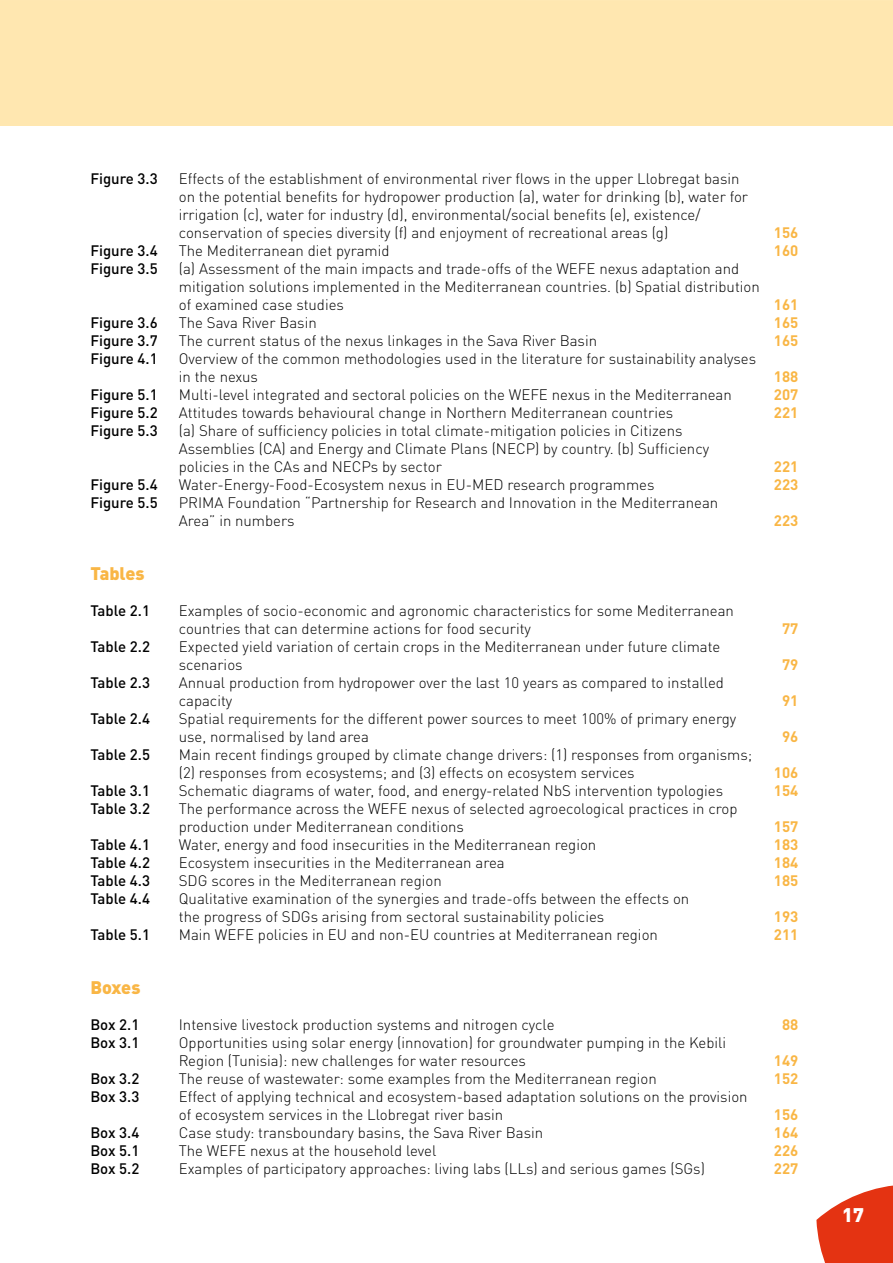
<style>
.page{position:relative;width:893px;height:1263px;background:#fff}
.page>*{position:absolute;margin:0;border:0;box-sizing:border-box;transform-origin:0 0}
.t1{font:900 19.5px "DIN Pro";color:#fff}
.t2{font:900 18px "DIN Pro";color:#f9b645}
.t3{font:300 15px "DIN Pro";color:#000}
.t4{font:500 15px "DIN Pro";color:#000}
.t5{font:700 15px "DIN Pro";color:#f9b645}
</style>
<div class="page">
<svg style="left:816px;top:1185px;width:77px;height:78px"></svg>
<div style="left:0;top:0;width:893px;height:126px;background:#ffe7b0"></div>
<hr style="left:0;top:0;width:893px;height:1px;background:#fff3cc">
<p class="t4" style="left:90px;top:166px;width:69px">Figure 3.3</p>
<p class="t3" style="left:179px;top:167px;width:562px">Effects of the establishment of environmental river flows in the upper Llobregat basin</p>
<p class="t3" style="left:179px;top:185px;width:571px">on the potential benefits for hydropower production (a), water for drinking (b), water for</p>
<p class="t3" style="left:179px;top:203px;width:523px">irrigation (c), water for industry (d), environmental/social benefits (e), existence/</p>
<p class="t3" style="left:179px;top:221px;width:491px">conservation of species diversity (f) and enjoyment of recreational areas (g)</p>
<p class="t5" style="left:774px;top:220px;width:26px">156</p>
<p class="t4" style="left:90px;top:238px;width:69px">Figure 3.4</p>
<p class="t3" style="left:179px;top:239px;width:212px">The Mediterranean diet pyramid</p>
<p class="t5" style="left:774px;top:238px;width:26px">160</p>
<p class="t4" style="left:90px;top:256px;width:69px">Figure 3.5</p>
<p class="t3" style="left:179px;top:257px;width:562px">(a) Assessment of the main impacts and trade-offs of the WEFE nexus adaptation and</p>
<p class="t3" style="left:179px;top:275px;width:582px">mitigation solutions implemented in the Mediterranean countries. (b) Spatial distribution</p>
<p class="t3" style="left:179px;top:293px;width:167px">of examined case studies</p>
<p class="t5" style="left:774px;top:292px;width:26px">161</p>
<p class="t4" style="left:90px;top:310px;width:69px">Figure 3.6</p>
<p class="t3" style="left:179px;top:311px;width:139px">The Sava River Basin</p>
<p class="t5" style="left:774px;top:310px;width:26px">165</p>
<p class="t4" style="left:90px;top:328px;width:69px">Figure 3.7</p>
<p class="t3" style="left:179px;top:329px;width:420px">The current status of the nexus linkages in the Sava River Basin</p>
<p class="t5" style="left:774px;top:328px;width:26px">165</p>
<p class="t4" style="left:90px;top:346px;width:69px">Figure 4.1</p>
<p class="t3" style="left:179px;top:347px;width:579px">Overview of the common methodologies used in the literature for sustainability analyses</p>
<p class="t3" style="left:179px;top:365px;width:81px">in the nexus</p>
<p class="t5" style="left:774px;top:364px;width:26px">188</p>
<p class="t4" style="left:90px;top:382px;width:69px">Figure 5.1</p>
<p class="t3" style="left:179px;top:383px;width:554px">Multi-level integrated and sectoral policies on the WEFE nexus in the Mediterranean</p>
<p class="t5" style="left:774px;top:382px;width:26px">207</p>
<p class="t4" style="left:90px;top:400px;width:69px">Figure 5.2</p>
<p class="t3" style="left:179px;top:401px;width:496px">Attitudes towards behavioural change in Northern Mediterranean countries</p>
<p class="t5" style="left:774px;top:400px;width:26px">221</p>
<p class="t4" style="left:90px;top:418px;width:69px">Figure 5.3</p>
<p class="t3" style="left:179px;top:419px;width:505px">(a) Share of sufficiency policies in total climate-mitigation policies in Citizens</p>
<p class="t3" style="left:179px;top:437px;width:532px">Assemblies (CA) and Energy and Climate Plans (NECP) by country. (b) Sufficiency</p>
<p class="t3" style="left:179px;top:455px;width:264px">policies in the CAs and NECPs by sector</p>
<p class="t5" style="left:774px;top:454px;width:26px">221</p>
<p class="t4" style="left:90px;top:472px;width:69px">Figure 5.4</p>
<p class="t3" style="left:179px;top:473px;width:477px">Water-Energy-Food-Ecosystem nexus in EU-MED research programmes</p>
<p class="t5" style="left:774px;top:472px;width:26px">223</p>
<p class="t4" style="left:90px;top:490px;width:69px">Figure 5.5</p>
<p class="t3" style="left:179px;top:491px;width:541px">PRIMA Foundation “Partnership for Research and Innovation in the Mediterranean</p>
<p class="t3" style="left:179px;top:509px;width:117px">Area” in numbers</p>
<p class="t5" style="left:774px;top:508px;width:26px">223</p>
<p class="t2" style="left:90px;top:558px;width:56px">Tables</p>
<p class="t4" style="left:90px;top:598px;width:61px">Table 2.1</p>
<p class="t3" style="left:179px;top:599px;width:557px">Examples of socio-economic and agronomic characteristics for some Mediterranean</p>
<p class="t3" style="left:179px;top:617px;width:354px">countries that can determine actions for food security</p>
<p class="t5" style="left:782px;top:616px;width:18px">77</p>
<p class="t4" style="left:90px;top:634px;width:61px">Table 2.2</p>
<p class="t3" style="left:179px;top:635px;width:543px">Expected yield variation of certain crops in the Mediterranean under future climate</p>
<p class="t3" style="left:179px;top:653px;width:65px">scenarios</p>
<p class="t5" style="left:782px;top:652px;width:18px">79</p>
<p class="t4" style="left:90px;top:670px;width:61px">Table 2.3</p>
<p class="t3" style="left:179px;top:671px;width:547px">Annual production from hydropower over the last 10 years as compared to installed</p>
<p class="t3" style="left:179px;top:689px;width:55px">capacity</p>
<p class="t5" style="left:782px;top:688px;width:18px">91</p>
<p class="t4" style="left:90px;top:706px;width:61px">Table 2.4</p>
<p class="t3" style="left:179px;top:707px;width:559px">Spatial requirements for the different power sources to meet 100% of primary energy</p>
<p class="t3" style="left:179px;top:725px;width:192px">use, normalised by land area</p>
<p class="t5" style="left:782px;top:724px;width:18px">96</p>
<p class="t4" style="left:90px;top:742px;width:61px">Table 2.5</p>
<p class="t3" style="left:179px;top:743px;width:575px">Main recent findings grouped by climate change drivers: (1) responses from organisms;</p>
<p class="t3" style="left:179px;top:761px;width:457px">(2) responses from ecosystems; and (3) effects on ecosystem services</p>
<p class="t5" style="left:774px;top:760px;width:26px">106</p>
<p class="t4" style="left:90px;top:778px;width:61px">Table 3.1</p>
<p class="t3" style="left:179px;top:779px;width:546px">Schematic diagrams of water, food, and energy-related NbS intervention typologies</p>
<p class="t5" style="left:774px;top:778px;width:26px">154</p>
<p class="t4" style="left:90px;top:796px;width:61px">Table 3.2</p>
<p class="t3" style="left:179px;top:797px;width:560px">The performance across the WEFE nexus of selected agroecological practices in crop</p>
<p class="t3" style="left:179px;top:815px;width:287px">production under Mediterranean conditions</p>
<p class="t5" style="left:774px;top:814px;width:26px">157</p>
<p class="t4" style="left:90px;top:832px;width:61px">Table 4.1</p>
<p class="t3" style="left:179px;top:833px;width:419px">Water, energy and food insecurities in the Mediterranean region</p>
<p class="t5" style="left:774px;top:832px;width:26px">183</p>
<p class="t4" style="left:90px;top:850px;width:61px">Table 4.2</p>
<p class="t3" style="left:179px;top:851px;width:327px">Ecosystem insecurities in the Mediterranean area</p>
<p class="t5" style="left:774px;top:850px;width:26px">184</p>
<p class="t4" style="left:90px;top:868px;width:61px">Table 4.3</p>
<p class="t3" style="left:179px;top:869px;width:265px">SDG scores in the Mediterranean region</p>
<p class="t5" style="left:774px;top:868px;width:26px">185</p>
<p class="t4" style="left:90px;top:886px;width:61px">Table 4.4</p>
<p class="t3" style="left:179px;top:887px;width:512px">Qualitative examination of the synergies and trade-offs between the effects on</p>
<p class="t3" style="left:179px;top:905px;width:427px">the progress of SDGs arising from sectoral sustainability policies</p>
<p class="t5" style="left:774px;top:904px;width:26px">193</p>
<p class="t4" style="left:90px;top:922px;width:61px">Table 5.1</p>
<p class="t3" style="left:179px;top:923px;width:481px">Main WEFE policies in EU and non-EU countries at Mediterranean region</p>
<p class="t5" style="left:774px;top:922px;width:26px">211</p>
<p class="t2" style="left:90px;top:972px;width:52px">Boxes</p>
<p class="t4" style="left:90px;top:1012px;width:51px">Box 2.1</p>
<p class="t3" style="left:179px;top:1013px;width:377px">Intensive livestock production systems and nitrogen cycle</p>
<p class="t5" style="left:782px;top:1012px;width:18px">88</p>
<p class="t4" style="left:90px;top:1030px;width:51px">Box 3.1</p>
<p class="t3" style="left:179px;top:1031px;width:549px">Opportunities using solar energy (innovation) for groundwater pumping in the Kebili</p>
<p class="t3" style="left:179px;top:1049px;width:349px">Region (Tunisia): new challenges for water resources</p>
<p class="t5" style="left:774px;top:1048px;width:26px">149</p>
<p class="t4" style="left:90px;top:1066px;width:51px">Box 3.2</p>
<p class="t3" style="left:179px;top:1067px;width:480px">The reuse of wastewater: some examples from the Mediterranean region</p>
<p class="t5" style="left:774px;top:1066px;width:26px">152</p>
<p class="t4" style="left:90px;top:1084px;width:51px">Box 3.3</p>
<p class="t3" style="left:179px;top:1085px;width:570px">Effect of applying technical and ecosystem-based adaptation solutions on the provision</p>
<p class="t3" style="left:179px;top:1103px;width:326px">of ecosystem services in the Llobregat river basin</p>
<p class="t5" style="left:774px;top:1102px;width:26px">156</p>
<p class="t4" style="left:90px;top:1120px;width:51px">Box 3.4</p>
<p class="t3" style="left:179px;top:1121px;width:366px">Case study: transboundary basins, the Sava River Basin</p>
<p class="t5" style="left:774px;top:1120px;width:26px">164</p>
<p class="t4" style="left:90px;top:1138px;width:51px">Box 5.1</p>
<p class="t3" style="left:179px;top:1139px;width:259px">The WEFE nexus at the household level</p>
<p class="t5" style="left:774px;top:1138px;width:26px">226</p>
<p class="t4" style="left:90px;top:1156px;width:51px">Box 5.2</p>
<p class="t3" style="left:179px;top:1157px;width:528px">Examples of participatory approaches: living labs (LLs) and serious games (SGs)</p>
<p class="t5" style="left:774px;top:1156px;width:26px">227</p>
<h1 class="t1" style="left:842px;top:1198px;width:23px">17</h1>
</div>
